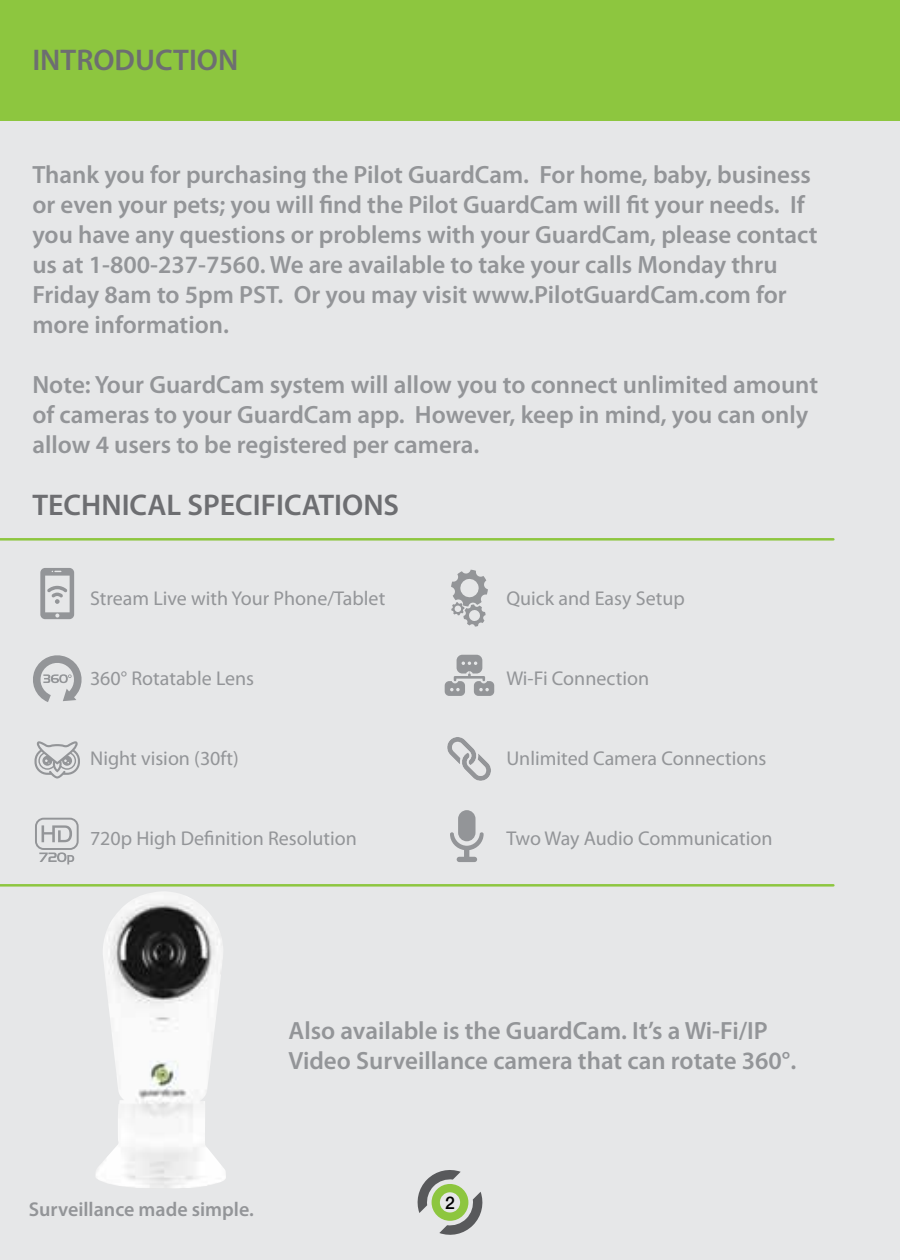
<style>
.page{position:relative;width:900px;height:1260px;background:#fff}
.page>*{position:absolute;margin:0;border:0;box-sizing:border-box;transform-origin:0 0}
.t1{font:600 30px "Myriad Pro";color:#6d6e71}
.t2{font:600 25px/30px "Myriad Pro";color:#939598}
.t3{font:20px "Myriad Pro";color:#939598}
.t4{font:600 20px "Myriad Pro";color:#939598}
.t5{font:500 17.5px "Helvetica Neue";color:#000}
</style>
<div class="page">
<div style="left:0;top:95px;width:900px;height:1165px;background:#e6e7e8"></div>
<img style="left:96px;top:892px;width:130px;height:296px">
<hr style="left:0;top:884px;width:833px;height:3px;background:#8dc63f">
<svg style="left:33px;top:655px;width:49px;height:47px"></svg>
<svg style="left:35px;top:741px;width:45px;height:38px"></svg>
<svg style="left:35px;top:818px;width:44px;height:47px"></svg>
<svg style="left:445px;top:655px;width:49px;height:41px"></svg>
<svg style="left:40px;top:568px;width:34px;height:51px"></svg>
<svg style="left:447px;top:737px;width:44px;height:44px"></svg>
<svg style="left:451px;top:570px;width:37px;height:57px"></svg>
<svg style="left:450px;top:810px;width:34px;height:52px"></svg>
<svg style="left:417px;top:1170px;width:66px;height:65px"></svg>
<div style="left:0;top:0;width:900px;height:121px;background:#8dc63f"></div>
<hr style="left:0;top:538px;width:833px;height:3px;background:#8dc63f">
<p class="t1" style="left:32px;top:41px;width:207px">INTRODUCTION</p>
<p class="t2" style="left:32px;top:159px;width:787px">Thank you for purchasing the Pilot GuardCam. For home, baby, business or even your pets; you will find the Pilot GuardCam will fit your needs. If you have any questions or problems with your GuardCam, please contact us at 1-800-237-7560. We are available to take your calls Monday thru Friday 8am to 5pm PST. Or you may visit www.PilotGuardCam.com for more information.</p>
<p class="t2" style="left:32px;top:369px;width:787px">Note: Your GuardCam system will allow you to connect unlimited amount of cameras to your GuardCam app. However, keep in mind, you can only allow 4 users to be registered per camera.</p>
<p class="t1" style="left:32px;top:486px;width:368px">TECHNICAL SPECIFICATIONS</p>
<p class="t3" style="left:90px;top:586px;width:297px">Stream Live with Your Phone/Tablet</p>
<p class="t3" style="left:506px;top:586px;width:180px">Quick and Easy Setup</p>
<p class="t3" style="left:90px;top:666px;width:166px">360° Rotatable Lens</p>
<p class="t3" style="left:506px;top:666px;width:144px">Wi-Fi Connection</p>
<p class="t3" style="left:90px;top:746px;width:150px">Night vision (30ft)</p>
<p class="t3" style="left:506px;top:746px;width:262px">Unlimited Camera Connections</p>
<p class="t3" style="left:90px;top:826px;width:269px">720p High Definition Resolution</p>
<p class="t3" style="left:506px;top:826px;width:268px">Two Way Audio Communication</p>
<p class="t2" style="left:289px;top:1015px;width:509px">Also available is the GuardCam. It’s a Wi-Fi/IP<br>Video Surveillance camera that can rotate 360°.</p>
<p class="t4" style="left:29px;top:1196px;width:227px">Surveillance made simple.</p>
<p class="t5" style="left:445px;top:1192px;width:11px">2</p>
</div>
